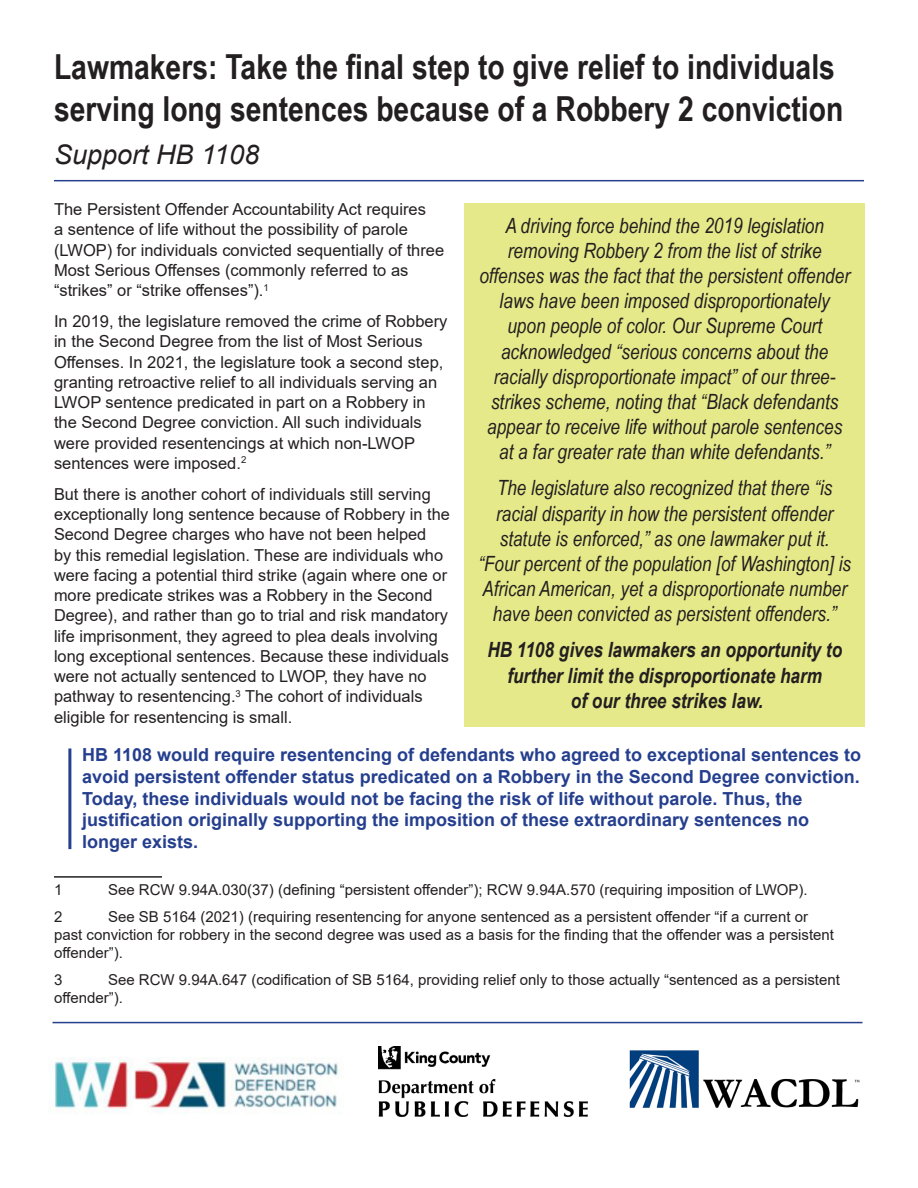
<style>
.page{position:relative;width:918px;height:1188px;background:#fff}
.page>*{position:absolute;margin:0;border:0;box-sizing:border-box;transform-origin:0 0}
.t1{font:700 34.5px/41.4px "Arial Narrow";color:#231f20}
.t2{font:italic 27px "Arial";color:#231f20}
.t3{font:italic 21px/25.2px "Arial Narrow";color:#231f20;text-align:center}
.t4{font:italic 700 21px/25.2px "Arial Narrow";color:#231f20;text-align:center}
.t5{font:700 18px/21.6px "Arial";color:#253f8e}
.t6{font:16.5px/20.2px "Arial";color:#231f20}
.t7{font:15px/18px "Arial";color:#231f20}
</style>
<div class="page">
<hr style="left:54px;top:876px;width:108px;height:2px;background:#231f20">
<hr style="left:54px;top:180px;width:810px;height:1px;background:#253f8e">
<div style="left:464px;top:204px;width:401px;height:523px;background:#e5e989"></div>
<img style="left:48px;top:1057px;width:291px;height:57px">
<img style="left:378px;top:1047px;width:209px;height:70px">
<hr style="left:52px;top:1022px;width:810px;height:1px;background:#253f8e">
<hr style="left:68px;top:748px;width:3px;height:101px;background:#253f8e">
<img style="left:629px;top:1050px;width:231px;height:58px">
<p class="t1" style="left:54px;top:45px;width:791px">Lawmakers: Take the final step to give relief to individuals serving long sentences because of a Robbery 2 conviction</p>
<p class="t2" style="left:54px;top:137px;width:207px">Support HB 1108</p>
<p class="t6" style="left:54px;top:199px;width:392px">The Persistent Offender Accountability Act requires<br>a sentence of life without the possibility of parole (LWOP) for individuals convicted sequentially of three Most Serious Offenses (commonly referred to as “strikes” or “strike offenses”).<sup>1</sup></p>
<p class="t6" style="left:54px;top:311px;width:395px">In 2019, the legislature removed the crime of Robbery in the Second Degree from the list of Most Serious Offenses. In 2021, the legislature took a second step, granting retroactive relief to all individuals serving an LWOP sentence predicated in part on a Robbery in the Second Degree conviction. All such individuals were provided resentencings at which non-LWOP sentences were imposed.<sup>2</sup></p>
<p class="t6" style="left:54px;top:484px;width:397px">But there is another cohort of individuals still serving exceptionally long sentence because of Robbery in the Second Degree charges who have not been helped<br>by this remedial legislation. These are individuals who were facing a potential third strike (again where one or more predicate strikes was a Robbery in the Second Degree), and rather than go to trial and risk mandatory life imprisonment, they agreed to plea deals involving long exceptional sentences. Because these individuals were not actually sentenced to LWOP, they have no pathway to resentencing.<sup>3</sup> The cohort of individuals eligible for resentencing is small.</p>
<p class="t3" style="left:479px;top:212px;width:372px">A driving force behind the 2019 legislation removing Robbery 2 from the list of strike offenses was the fact that the persistent offender laws have been imposed disproportionately upon people of color. Our Supreme Court acknowledged “serious concerns about the racially disproportionate impact” of our three&shy;strikes scheme, noting that “Black defendants appear to receive life without parole sentences at a far greater rate than white defendants.”</p>
<p class="t3" style="left:478px;top:475px;width:374px">The legislature also recognized that there “is racial disparity in how the persistent offender statute is enforced,” as one lawmaker put it. “Four percent of the population [of Washington] is African American, yet a disproportionate number have been convicted as persistent offenders.”</p>
<p class="t4" style="left:487px;top:636px;width:356px">HB 1108 gives lawmakers an opportunity to further limit the disproportionate harm<br>of our three strikes law.</p>
<p class="t5" style="left:82px;top:744px;width:781px">HB 1108 would require resentencing of defendants who agreed to exceptional sentences to avoid persistent offender status predicated on a Robbery in the Second Degree conviction.<br>Today, these individuals would not be facing the risk of life without parole. Thus, the justification originally supporting the imposition of these extraordinary sentences no longer exists.</p>
<p class="t7" style="left:54px;top:881px;width:10px">1</p>
<p class="t7" style="left:108px;top:881px;width:701px">See RCW 9.94A.030(37) (defining “persistent offender”); RCW 9.94A.570 (requiring imposition of LWOP).</p>
<p class="t7" style="left:54px;top:908px;width:10px">2</p>
<p class="t7" style="left:54px;top:908px;width:782px;text-indent:54px">See SB 5164 (2021) (requiring resentencing for anyone sentenced as a persistent offender “if a current or past conviction for robbery in the second degree was used as a basis for the finding that the offender was a persistent offender”).</p>
<p class="t7" style="left:54px;top:971px;width:10px">3</p>
<p class="t7" style="left:54px;top:971px;width:788px;text-indent:54px">See RCW 9.94A.647 (codification of SB 5164, providing relief only to those actually “sentenced as a persistent offender”).</p>
</div>
